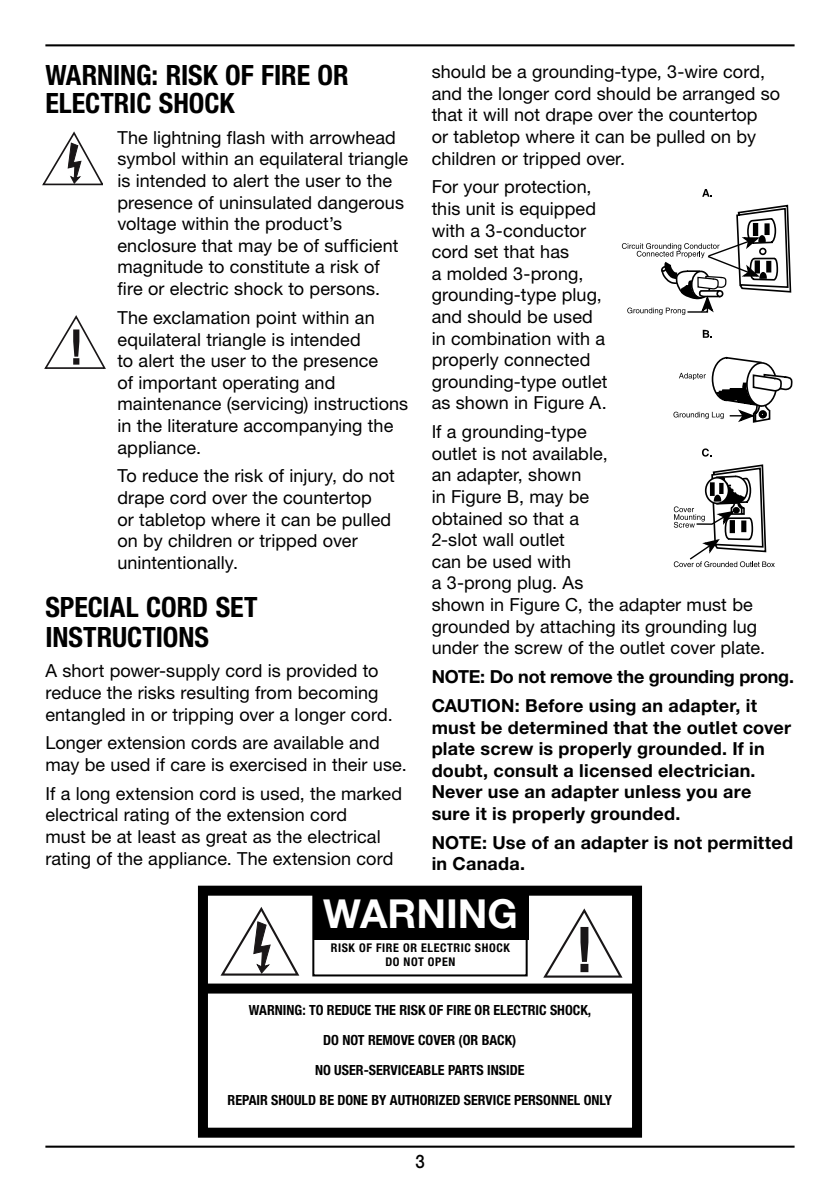
<style>
.page{position:relative;width:840px;height:1191px;background:#fff}
.page>*{position:absolute;margin:0;border:0;box-sizing:border-box;transform-origin:0 0}
.t1{font:700 40px "Helvetica Neue LT Std";color:#fff}
.t2{font:700 condensed 28px/28px "Helvetica Neue LT Std";color:#000}
.t3{font:500 18.6px "Helvetica Neue LT Std";color:#000;scale:.9 1}
.t4{font:18px/21.6px "Helvetica Neue LT Std";letter-spacing:.005em;color:#000}
.t5{font:700 18px/21.6px "Helvetica Neue LT Std";letter-spacing:.015em;color:#000}
.t6{font:700 18px/28.8px "Helvetica Neue LT Std";letter-spacing:-.01em;color:#000}
.t7{font:700 condensed 14px/30px "Helvetica Neue LT Std";color:#000;text-align:center}
.t8{font:700 condensed 12px/14px "Helvetica Neue LT Std";letter-spacing:.05em;color:#000;text-align:center}
</style>
<div class="page">
<div style="left:202px;top:983px;width:431px;height:10px;background:#000"></div>
<div style="left:312px;top:893px;width:216px;height:47px;background:#000"></div>
<div style="left:312px;top:893px;width:215px;height:83px;border:2px solid #000"></div>
<div style="left:198px;top:885px;width:443px;height:252px;border:10px solid #000"></div>
<svg style="left:543px;top:908px;width:80px;height:70px"></svg>
<svg style="left:220px;top:907px;width:80px;height:69px"></svg>
<hr style="left:45px;top:44px;width:749px;height:2px;background:#000">
<hr style="left:45px;top:1145px;width:749px;height:2px;background:#000">
<svg style="left:42px;top:131px;width:60px;height:55px"></svg>
<svg style="left:44px;top:315px;width:62px;height:54px"></svg>
<svg style="left:702px;top:189px;width:9px;height:8px"></svg>
<svg style="left:621px;top:204px;width:171px;height:363px"></svg>
<div style="left:716px;top:290px;width:7px;height:7px;border:2px solid #000;border-radius:50%"></div>
<h2 class="t2" style="left:45px;top:61px;width:305px">WARNING: RISK OF FIRE OR<br>ELECTRIC SHOCK</h2>
<p class="t4" style="left:117px;top:126px;width:292px">The lightning flash with arrowhead symbol within an equilateral triangle is intended to alert the user to the presence of uninsulated dangerous voltage within the product’s enclosure that may be of sufficient magnitude to constitute a risk of fire or electric shock to persons.</p>
<p class="t4" style="left:117px;top:306px;width:292px">The exclamation point within an equilateral triangle is intended<br>to alert the user to the presence<br>of important operating and maintenance (servicing) instructions in the literature accompanying the appliance.</p>
<p class="t4" style="left:117px;top:465px;width:279px">To reduce the risk of injury, do not drape cord over the countertop<br>or tabletop where it can be pulled on by children or tripped over unintentionally.</p>
<h2 class="t2" style="left:45px;top:591px;width:213px;line-height:30px">SPECIAL CORD SET<br>INSTRUCTIONS</h2>
<p class="t4" style="left:45px;top:660px;width:348px">A short power-supply cord is provided to reduce the risks resulting from becoming entangled in or tripping over a longer cord.</p>
<p class="t4" style="left:45px;top:732px;width:362px">Longer extension cords are available and may be used if care is exercised in their use.</p>
<p class="t4" style="left:45px;top:782px;width:358px">If a long extension cord is used, the marked electrical rating of the extension cord<br>must be at least as great as the electrical rating of the appliance. The extension cord</p>
<p class="t4" style="left:431px;top:61px;width:350px">should be a grounding-type, 3-wire cord, and the longer cord should be arranged so that it will not drape over the countertop<br>or tabletop where it can be pulled on by children or tripped over.</p>
<p class="t4" style="left:431px;top:176px;width:177px">For your protection, this unit is equipped with a 3-conductor cord set that has<br>a molded 3-prong, grounding-type plug, and should be used in combination with a properly connected grounding-type outlet as shown in Figure A.</p>
<p class="t4" style="left:431px;top:421px;width:335px">If a grounding-type<br>outlet is not available,<br>an adapter, shown<br>in Figure B, may be<br>obtained so that a<br>2-slot wall outlet<br>can be used with<br>a 3-prong plug. As<br>shown in Figure C, the adapter must be grounded by attaching its grounding lug under the screw of the outlet cover plate.</p>
<p class="t6" style="left:431px;top:662px;width:363px">NOTE: Do not remove the grounding prong.<br>CAUTION: Before using an adapter, it</p>
<p class="t5" style="left:431px;top:716px;width:360px">must be determined that the outlet cover plate screw is properly grounded. If in doubt, consult a licensed electrician.<br>Never use an adapter unless you are sure it is properly grounded.</p>
<p class="t5" style="left:431px;top:831px;width:362px">NOTE: Use of an adapter is not permitted in Canada.</p>
<h1 class="t1" style="left:323px;top:889px;width:196px">WARNING</h1>
<p class="t8" style="left:330px;top:940px;width:180px">RISK OF FIRE OR ELECTRIC SHOCK<br>DO NOT OPEN</p>
<p class="t7" style="left:227px;top:995px;width:385px">WARNING: TO REDUCE THE RISK OF FIRE OR ELECTRIC SHOCK,<br>DO NOT REMOVE COVER (OR BACK)<br>NO USER-SERVICEABLE PARTS INSIDE<br>REPAIR SHOULD BE DONE BY AUTHORIZED SERVICE PERSONNEL ONLY</p>
<p class="t3" style="left:415px;top:1149px;width:12px">3</p>
</div>
